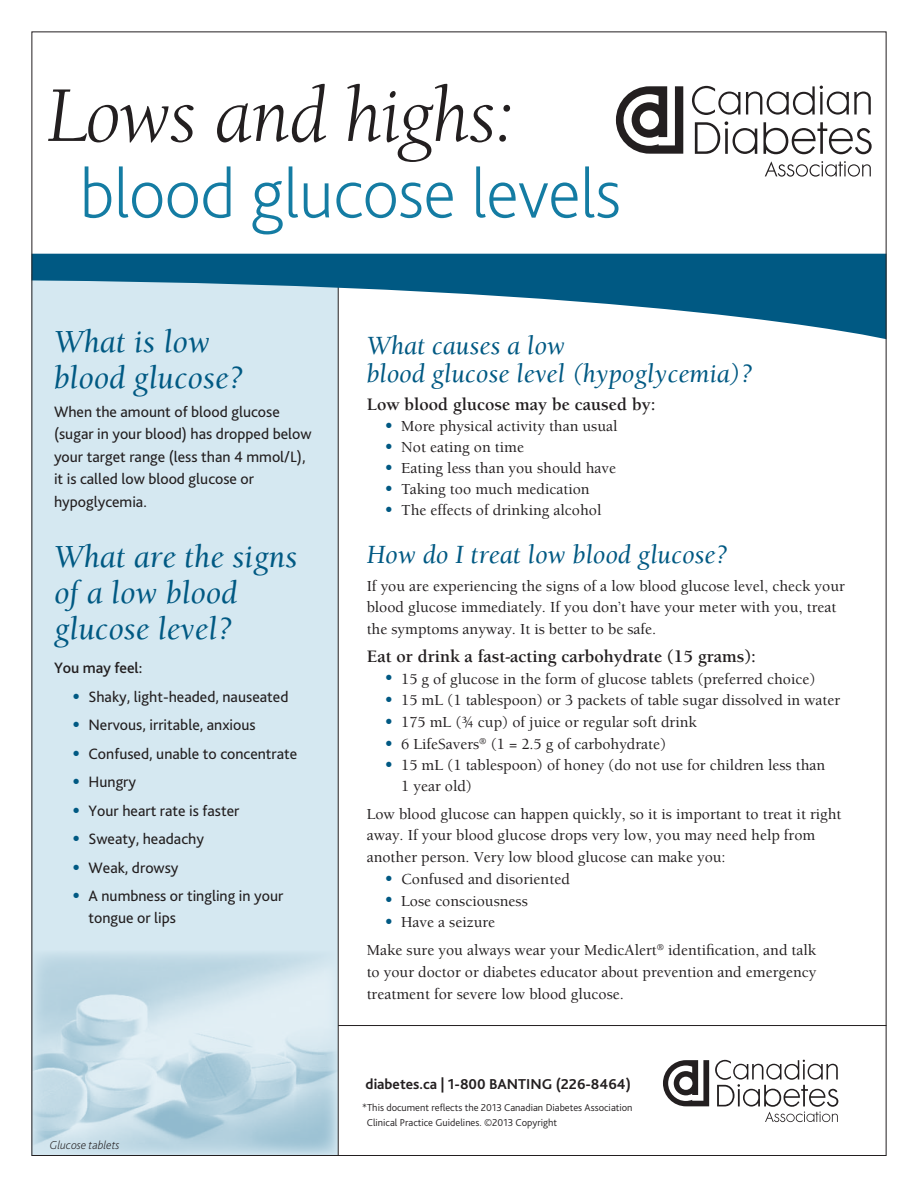
<style>
.page{position:relative;width:918px;height:1188px;background:#fff}
.page>*{position:absolute;margin:0;border:0;box-sizing:border-box;transform-origin:0 0}
.t1{font:italic 81px "Berkeley Std";letter-spacing:-.01em;color:#231f20}
.t2{font:200 72px "Bliss 2";letter-spacing:-.01em;color:#147ca3}
.t3{font:italic 33px/36px "Berkeley Std";color:#005983}
.t4{font:italic 27px/28.5px "Berkeley Std";color:#005983}
.t5{font:700 18px "Berkeley Std";color:#231f20}
.t6{font:500 15.75px/21.8px "Berkeley Std";color:#231f20}
.t7{font:15.75px/22.5px "Bliss 2";color:#231f20}
.t8{font:500 15.75px "Bliss 2";letter-spacing:-.005em;color:#231f20}
.t9{font:700 15px "Bliss 2";color:#231f20}
.t10{font:italic 200 12px "Bliss 2";color:#231f20}
.t11{font:300 10.5px/15px "Bliss 2";color:#231f20}
.s1{color:#005983}
</style>
<div class="page">
<div style="left:32px;top:274px;width:306px;height:881px;background:#d5e8f1"></div>
<hr style="left:338px;top:1025px;width:548px;height:1px;background:#231f20">
<hr style="left:338px;top:287px;width:1px;height:869px;background:#231f20">
<svg style="left:34px;top:254px;width:850px;height:85px;fill:#005983"></svg>
<svg style="left:715px;top:1060px;width:123px;height:62px"></svg>
<svg style="left:663px;top:1060px;width:46px;height:46px"></svg>
<svg style="left:692px;top:86px;width:48px;height:29px"></svg>
<svg style="left:746px;top:86px;width:125px;height:29px"></svg>
<svg style="left:695px;top:121px;width:62px;height:33px"></svg>
<svg style="left:763px;top:122px;width:109px;height:32px"></svg>
<svg style="left:765px;top:161px;width:106px;height:16px"></svg>
<svg style="left:616px;top:86px;width:67px;height:68px"></svg>
<img style="left:34px;top:951px;width:304px;height:203px">
<h1 class="t1" style="left:46px;top:72px;width:470px">Lows and highs:</h1>
<h2 class="t2" style="left:79px;top:149px;width:543px">blood glucose levels</h2>
<h3 class="t3" style="left:54px;top:325px;width:191px">What is low blood glucose?</h3>
<p class="t7" style="left:54px;top:400px;width:259px">When the amount of blood glucose (sugar in your blood) has dropped below your target range (less than 4 mmol/L), it is called low blood glucose or hypoglycemia.</p>
<h3 class="t3" style="left:54px;top:539px;width:245px">What are the signs of a low blood glucose level?</h3>
<p class="t8" style="left:54px;top:658px;width:90px">You may feel:</p>
<p class="t7" style="left:72px;top:685px;width:218px"><span class="s1">•</span> Shaky, light-headed, nauseated</p>
<p class="t7" style="left:72px;top:713px;width:185px"><span class="s1">•</span> Nervous, irritable, anxious</p>
<p class="t7" style="left:72px;top:742px;width:227px"><span class="s1">•</span> Confused, unable to concentrate</p>
<p class="t7" style="left:72px;top:770px;width:66px"><span class="s1">•</span> Hungry</p>
<p class="t7" style="left:72px;top:799px;width:169px"><span class="s1">•</span> Your heart rate is faster</p>
<p class="t7" style="left:72px;top:827px;width:134px"><span class="s1">•</span> Sweaty, headachy</p>
<p class="t7" style="left:72px;top:856px;width:108px"><span class="s1">•</span> Weak, drowsy</p>
<p class="t7" style="left:89px;top:885px;width:196px;line-height:21.8px;text-indent:-17px"><span class="s1">•</span> A numbness or tingling in your tongue or lips</p>
<p class="t10" style="left:50px;top:1138px;width:71px">Glucose tablets</p>
<h3 class="t4" style="left:367px;top:331px;width:387px">What causes a low<br>blood glucose level (hypoglycemia)?</h3>
<p class="t5" style="left:367px;top:395px;width:290px">Low blood glucose may be caused by:</p>
<p class="t6" style="left:385px;top:415px;width:234px"><span class="s1">•</span> More physical activity than usual</p>
<p class="t6" style="left:385px;top:436px;width:141px"><span class="s1">•</span> Not eating on time</p>
<p class="t6" style="left:385px;top:457px;width:233px"><span class="s1">•</span> Eating less than you should have</p>
<p class="t6" style="left:385px;top:478px;width:207px"><span class="s1">•</span> Taking too much medication</p>
<p class="t6" style="left:385px;top:499px;width:218px"><span class="s1">•</span> The effects of drinking alcohol</p>
<h3 class="t4" style="left:367px;top:541px;width:362px">How do I treat low blood glucose?</h3>
<p class="t6" style="left:367px;top:575px;width:480px">If you are experiencing the signs of a low blood glucose level, check your blood glucose immediately. If you don’t have your meter with you, treat the symptoms anyway. It is better to be safe.</p>
<p class="t5" style="left:367px;top:647px;width:391px">Eat or drink a fast-acting carbohydrate (15 grams):</p>
<p class="t6" style="left:385px;top:668px;width:432px"><span class="s1">•</span> 15 g of glucose in the form of glucose tablets (preferred choice)</p>
<p class="t6" style="left:385px;top:690px;width:457px"><span class="s1">•</span> 15 mL (1 tablespoon) or 3 packets of table sugar dissolved in water</p>
<p class="t6" style="left:385px;top:712px;width:314px"><span class="s1">•</span> 175 mL (¾ cup) of juice or regular soft drink</p>
<p class="t6" style="left:385px;top:733px;width:283px"><span class="s1">•</span> 6 LifeSavers<sup>®</sup> (1 = 2.5 g of carbohydrate)</p>
<p class="t6" style="left:401px;top:755px;width:426px;line-height:21px;text-indent:-17px"><span class="s1">•</span> 15 mL (1 tablespoon) of honey (do not use for children less than<br>1 year old)</p>
<p class="t6" style="left:367px;top:803px;width:476px">Low blood glucose can happen quickly, so it is important to treat it right away. If your blood glucose drops very low, you may need help from another person. Very low blood glucose can make you:</p>
<p class="t6" style="left:385px;top:868px;width:187px"><span class="s1">•</span> Confused and disoriented</p>
<p class="t6" style="left:385px;top:890px;width:145px"><span class="s1">•</span> Lose consciousness</p>
<p class="t6" style="left:367px;top:909px;width:451px;line-height:27.8px;text-indent:18px"><span class="s1">•</span> Have a seizure<br>Make sure you always wear your MedicAlert<sup>®</sup> identification, and talk</p>
<p class="t6" style="left:367px;top:961px;width:451px">to your doctor or diabetes educator about prevention and emergency treatment for severe low blood glucose.</p>
<p class="t9" style="left:366px;top:1074px;width:267px">diabetes.ca | 1-800 BANTING (226-8464)</p>
<p class="t11" style="left:367px;top:1100px;width:267px;text-indent:-5px">*This document reflects the 2013 Canadian Diabetes Association<br>Clinical Practice Guidelines. ©2013 Copyright</p>
</div>
